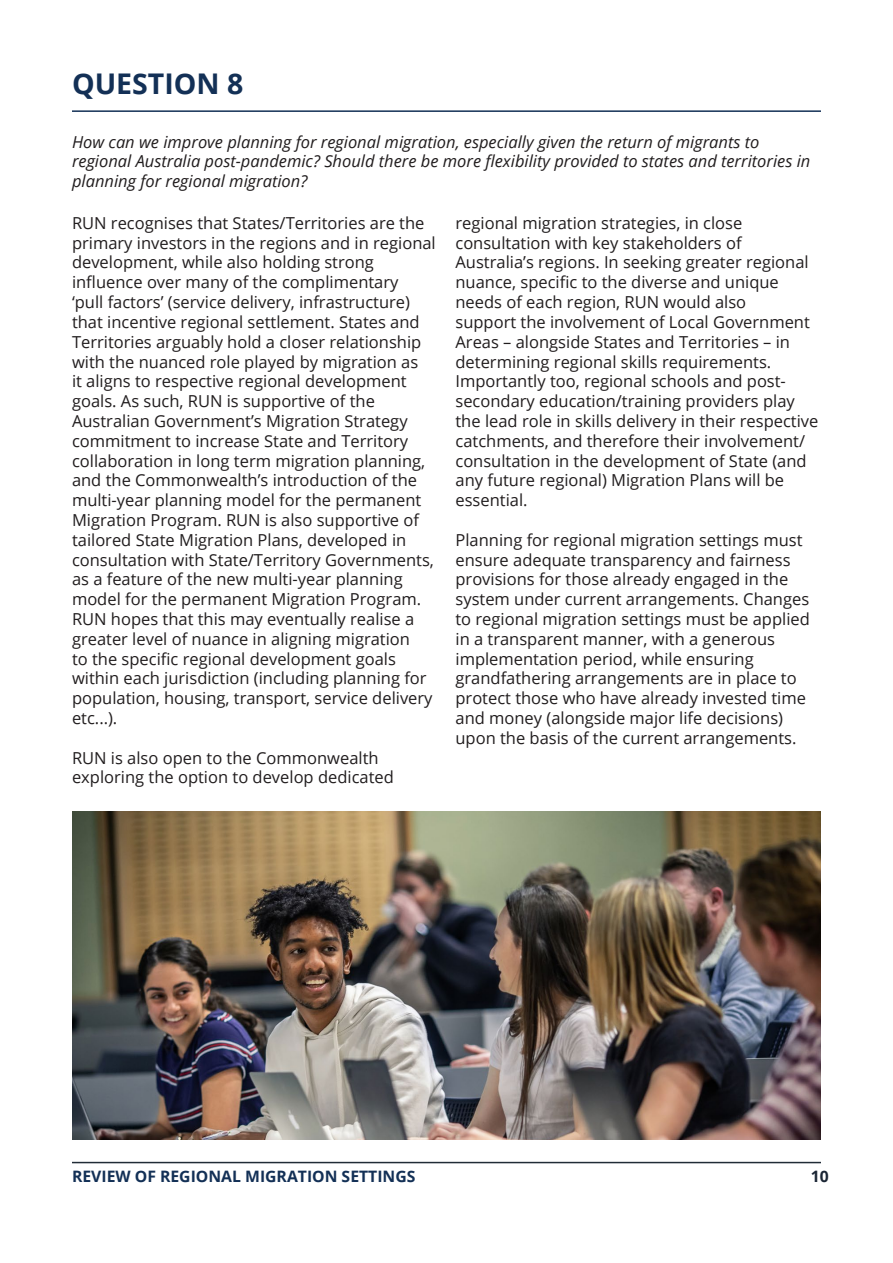
<style>
.page{position:relative;width:893px;height:1263px;background:#fff}
.page>*{position:absolute;margin:0;border:0;box-sizing:border-box;transform-origin:0 0}
.TOC_1{font:700 28.5px "Open Sans";color:#133056}
.RUN_Body{font:16.5px/19.8px "Open Sans";color:#211d1e}
.RUN_Body-2{font:italic 16.5px/19.8px "Open Sans";color:#211d1e}
.t1{font:700 15.75px "Open Sans";color:#133056}
.t2{font:700 15.75px "Open Sans";color:#1a2534}
</style>
<div class="page">
<hr style="left:72px;top:1162px;width:749px;height:1px;background:#212c37">
<hr style="left:72px;top:110px;width:749px;height:2px;background:#133056">
<img style="left:72px;top:811px;width:749px;height:328px">
<p class="TOC_1" style="left:72px;top:63px;width:173px">QUESTION 8</p>
<p class="RUN_Body-2" style="left:72px;top:131px;width:740px">How can we improve planning for regional migration, especially given the return of migrants to regional Australia post-pandemic? Should there be more flexibility provided to states and territories in planning for regional migration?</p>
<p class="RUN_Body" style="left:72px;top:213px;width:365px">RUN recognises that States/Territories are the primary investors in the regions and in regional development, while also holding strong influence over many of the complimentary<br>‘pull factors’ (service delivery, infrastructure) that incentive regional settlement. States and Territories arguably hold a closer relationship with the nuanced role played by migration as<br>it aligns to respective regional development goals. As such, RUN is supportive of the Australian Government’s Migration Strategy commitment to increase State and Territory collaboration in long term migration planning, and the Commonwealth’s introduction of the multi-year planning model for the permanent Migration Program. RUN is also supportive of tailored State Migration Plans, developed in consultation with State/Territory Governments, as a feature of the new multi-year planning model for the permanent Migration Program.<br>RUN hopes that this may eventually realise a greater level of nuance in aligning migration<br>to the specific regional development goals within each jurisdiction (including planning for population, housing, transport, service delivery etc...).</p>
<p class="RUN_Body" style="left:72px;top:747px;width:323px">RUN is also open to the Commonwealth exploring the option to develop dedicated</p>
<p class="RUN_Body" style="left:455px;top:213px;width:364px">regional migration strategies, in close consultation with key stakeholders of Australia’s regions. In seeking greater regional nuance, specific to the diverse and unique needs of each region, RUN would also<br>support the involvement of Local Government Areas – alongside States and Territories – in determining regional skills requirements.<br>Importantly too, regional schools and post&shy;secondary education/training providers play the lead role in skills delivery in their respective catchments, and therefore their involvement/ consultation in the development of State (and any future regional) Migration Plans will be essential.</p>
<p class="RUN_Body" style="left:455px;top:529px;width:356px">Planning for regional migration settings must ensure adequate transparency and fairness provisions for those already engaged in the system under current arrangements. Changes to regional migration settings must be applied in a transparent manner, with a generous implementation period, while ensuring grandfathering arrangements are in place to protect those who have already invested time and money (alongside major life decisions) upon the basis of the current arrangements.</p>
<p class="t1" style="left:72px;top:1165px;width:345px">REVIEW OF REGIONAL MIGRATION SETTINGS</p>
<p class="t2" style="left:811px;top:1165px;width:19px">10</p>
</div>
